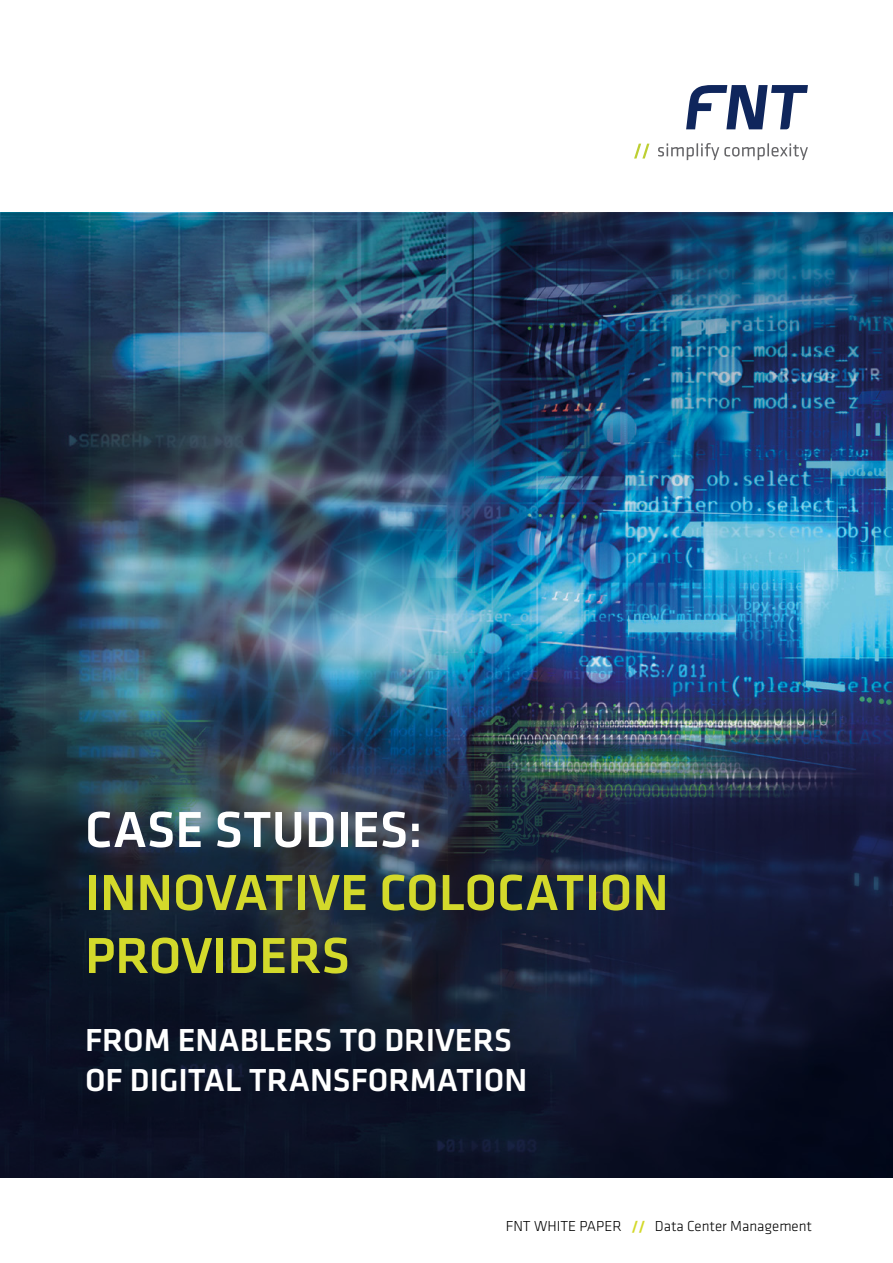
<style>
.page{position:relative;width:893px;height:1263px;background:#fff}
.page>*{position:absolute;margin:0;border:0;box-sizing:border-box;transform-origin:0 0}
.t1{font:500 52.5px/63px "Klavika";color:#d3d92b}
.t2{font:500 52.5px "Klavika";color:#fff}
.t3{font:500 33px/40.5px "Klavika";color:#fff}
.t4{font:300 15px "Klavika";color:#000}
.s1{font-weight:700;color:#d3d92b}
</style>
<div class="page">
<img style="left:0;top:529px;width:893px;height:151px">
<img style="left:0;top:680px;width:893px;height:498px">
<img style="left:0;top:213px;width:893px;height:316px">
<svg style="left:634px;top:144px;width:15px;height:15px"></svg>
<svg style="left:658px;top:143px;width:150px;height:17px"></svg>
<svg style="left:686px;top:85px;width:122px;height:44px"></svg>
<h1 class="t2" style="left:85px;top:794px;width:339px">CASE STUDIES:</h1>
<h1 class="t1" style="left:85px;top:860px;width:585px">INNOVATIVE COLOCATION<br>PROVIDERS</h1>
<p class="t3" style="left:85px;top:1019px;width:444px">FROM ENABLERS TO DRIVERS<br>OF DIGITAL TRANSFORMATION</p>
<p class="t4" style="left:506px;top:1217px;width:308px">FNT WHITE PAPER <span class="s1">//</span> Data Center Management</p>
</div>
